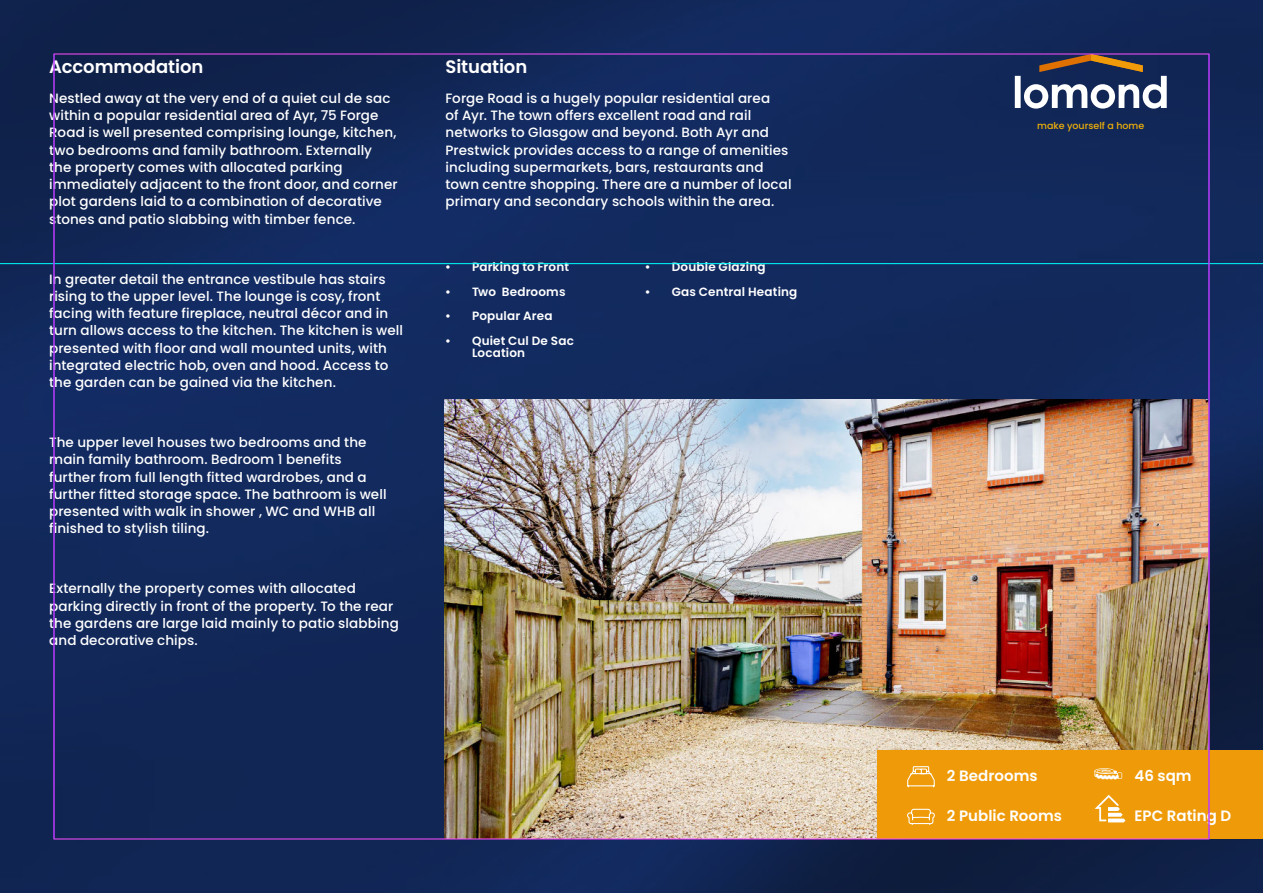
<style>
.page{position:relative;width:1263px;height:893px;background:#fff}
.page>*{position:absolute;margin:0;border:0;box-sizing:border-box;transform-origin:0 0}
.t1{font:600 18px "Poppins";letter-spacing:-.005em;color:#fff}
.t2{font:600 15px "Poppins";letter-spacing:.005em;color:#fff}
.t3{font:500 13.5px/17.2px "Poppins";letter-spacing:.005em;color:#fff}
.t4{font:600 12px/12px "Poppins";letter-spacing:.015em;color:#fff}
.t5{font:500 9.45px "Poppins";color:#efb009}
</style>
<div class="page">
<img style="left:0;top:0;width:1263px;height:893px">
<hr style="left:54px;top:54px;width:1px;height:785px;background:#93f">
<hr style="left:1209px;top:54px;width:1px;height:785px;background:#93f">
<h1 class="t1" style="left:49px;top:59px;width:156px">Accommodation</h1>
<p class="t3" style="left:49px;top:91px;width:350px">Nestled away at the very end of a quiet cul de sac within a popular residential area of Ayr, 75 Forge Road is well presented comprising lounge, kitchen, two bedrooms and family bathroom. Externally the property comes with allocated parking immediately adjacent to the front door, and corner plot gardens laid to a combination of decorative stones and patio slabbing with timber fence.</p>
<p class="t3" style="left:49px;top:272px;width:355px">In greater detail the entrance vestibule has stairs rising to the upper level. The lounge is cosy, front facing with feature fireplace, neutral décor and in turn allows access to the kitchen. The kitchen is well presented with floor and wall mounted units, with integrated electric hob, oven and hood. Access to the garden can be gained via the kitchen.</p>
<p class="t3" style="left:49px;top:435px;width:339px">The upper level houses two bedrooms and the main family bathroom. Bedroom 1 benefits further from full length fitted wardrobes, and a further fitted storage space. The bathroom is well presented with walk in shower , WC and WHB all finished to stylish tiling.</p>
<p class="t3" style="left:49px;top:581px;width:351px">Externally the property comes with allocated parking directly in front of the property. To the rear the gardens are large laid mainly to patio slabbing and decorative chips.</p>
<h1 class="t1" style="left:446px;top:59px;width:83px">Situation</h1>
<p class="t3" style="left:446px;top:91px;width:348px">Forge Road is a hugely popular residential area<br>of Ayr. The town offers excellent road and rail networks to Glasgow and beyond. Both Ayr and Prestwick provides access to a range of amenities including supermarkets, bars, restaurants and town centre shopping. There are a number of local primary and secondary schools within the area.</p>
<p class="t4" style="left:445px;top:262px;width:125px">• Parking to Front</p>
<p class="t4" style="left:445px;top:287px;width:122px">• Two Bedrooms</p>
<p class="t4" style="left:445px;top:311px;width:109px">• Popular Area</p>
<p class="t4" style="left:472px;top:336px;width:103px;text-indent:-27px">• Quiet Cul De Sac<br>Location</p>
<p class="t4" style="left:645px;top:262px;width:122px">• Double Glazing</p>
<p class="t4" style="left:645px;top:287px;width:154px">• Gas Central Heating</p>
<p class="t5" style="left:1037px;top:121px;width:109px">make yourself a home</p>
<p class="t2" style="left:947px;top:770px;width:92px">2 Bedrooms</p>
<p class="t2" style="left:947px;top:809px;width:117px">2 Public Rooms</p>
<p class="t2" style="left:1134px;top:770px;width:59px">46 sqm</p>
<p class="t2" style="left:1134px;top:809px;width:98px">EPC Rating D</p>
</div>
